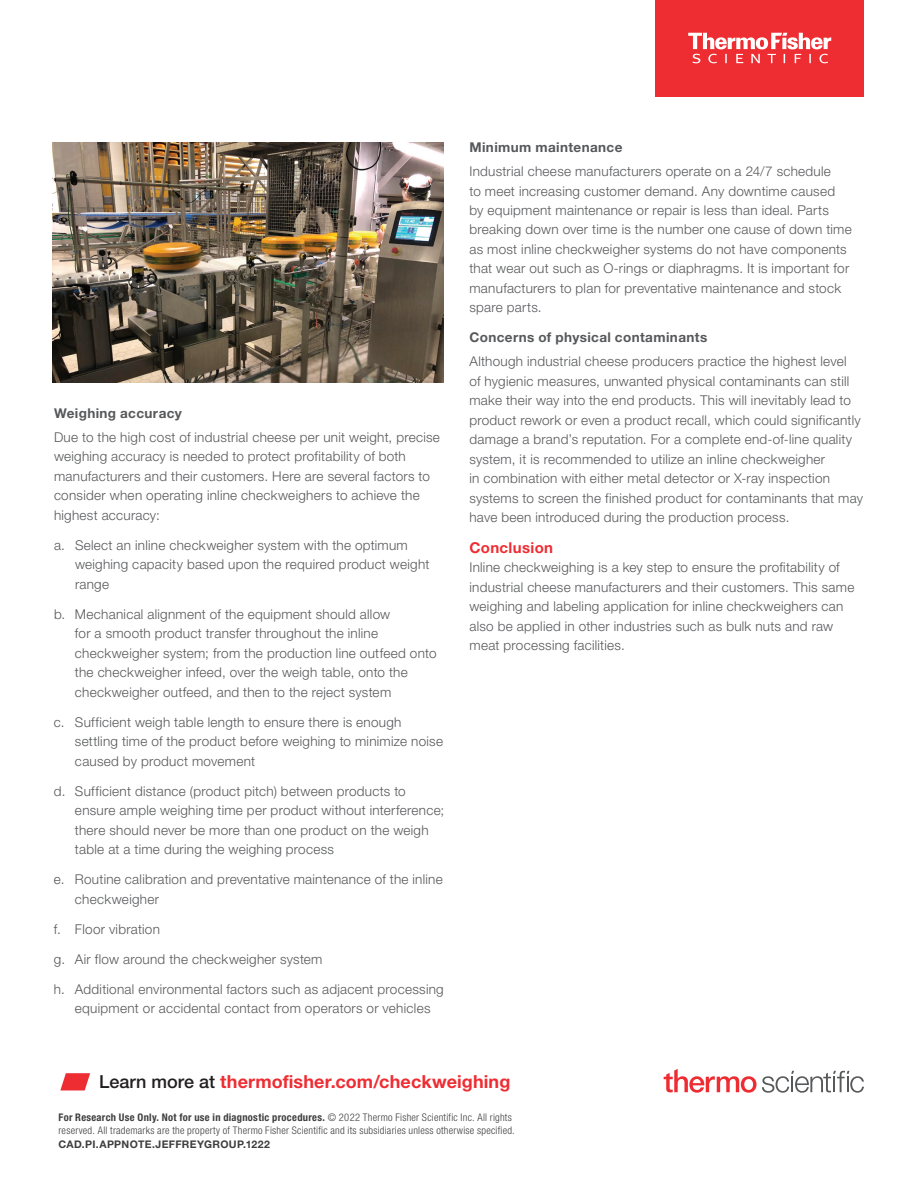
<style>
.page{position:relative;width:918px;height:1188px;background:#fff}
.page>*{position:absolute;margin:0;border:0;box-sizing:border-box;transform-origin:0 0}
.t1{font:700 18px "Helvetica Neue LTW1 G";letter-spacing:.005em;color:#ee2d33}
.t2{font:700 15px "Helvetica Neue LTW1 G";letter-spacing:.025em;color:#ee2d33}
.t3{font:300 13.5px/19.5px "Helvetica Neue LTW1 G";letter-spacing:.02em;color:#57585a}
.t4{font:700 13.5px "Helvetica Neue LTW1 G";letter-spacing:.03em;color:#57585a}
.t5{font:300 condensed 10.5px/13.5px "Helvetica Neue LTW1 G";letter-spacing:.025em;color:#3e3e3f}
.t6{font:700 10.5px "Helvetica Neue LTW1 G";letter-spacing:.03em;color:#3e3e3f}
.s1{font-weight:500;color:#231f20}
.s2{font-weight:700}
</style>
<div class="page">
<div style="left:656px;top:0;width:208px;height:96px;background:#ee2d33"></div>
<svg style="left:688px;top:33px;width:143px;height:30px"></svg>
<svg style="left:60px;top:1073px;width:30px;height:17px"></svg>
<img style="left:52px;top:143px;width:392px;height:239px">
<svg style="left:664px;top:1069px;width:200px;height:24px"></svg>
<p class="t4" style="left:54px;top:405px;width:129px">Weighing accuracy</p>
<p class="t3" style="left:54px;top:427px;width:387px">Due to the high cost of industrial cheese per unit weight, precise weighing accuracy is needed to protect profitability of both manufacturers and their customers. Here are several factors to consider when operating inline checkweighers to achieve the highest accuracy:</p>
<p class="t3" style="left:75px;top:535px;width:356px;text-indent:-21px">a. Select an inline checkweigher system with the optimum weighing capacity based upon the required product weight range</p>
<p class="t3" style="left:75px;top:604px;width:363px;text-indent:-21px">b. Mechanical alignment of the equipment should allow<br>for a smooth product transfer throughout the inline checkweigher system; from the production line outfeed onto the checkweigher infeed, over the weigh table, onto the checkweigher outfeed, and then to the reject system</p>
<p class="t3" style="left:75px;top:712px;width:370px;text-indent:-21px">c. Sufficient weigh table length to ensure there is enough settling time of the product before weighing to minimize noise caused by product movement</p>
<p class="t3" style="left:75px;top:781px;width:371px;text-indent:-21px">d. Sufficient distance (product pitch) between products to ensure ample weighing time per product without interference; there should never be more than one product on the weigh table at a time during the weighing process</p>
<p class="t3" style="left:75px;top:869px;width:369px;text-indent:-21px">e. Routine calibration and preventative maintenance of the inline checkweigher</p>
<p class="t3" style="left:54px;top:919px;width:108px">f. Floor vibration</p>
<p class="t3" style="left:54px;top:949px;width:270px">g. Air flow around the checkweigher system</p>
<p class="t3" style="left:54px;top:979px;width:391px;text-align:center">h. Additional environmental factors such as adjacent processing equipment or accidental contact from operators or vehicles</p>
<p class="t4" style="left:469px;top:139px;width:155px">Minimum maintenance</p>
<p class="t3" style="left:469px;top:161px;width:384px">Industrial cheese manufacturers operate on a 24/7 schedule<br>to meet increasing customer demand. Any downtime caused by equipment maintenance or repair is less than ideal. Parts breaking down over time is the number one cause of down time as most inline checkweigher systems do not have components that wear out such as O-rings or diaphragms. It is important for manufacturers to plan for preventative maintenance and stock spare parts.</p>
<p class="t4" style="left:469px;top:329px;width:239px">Concerns of physical contaminants</p>
<p class="t3" style="left:469px;top:352px;width:395px">Although industrial cheese producers practice the highest level<br>of hygienic measures, unwanted physical contaminants can still make their way into the end products. This will inevitably lead to product rework or even a product recall, which could significantly damage a brand’s reputation. For a complete end-of-line quality system, it is recommended to utilize an inline checkweigher<br>in combination with either metal detector or X-ray inspection systems to screen the finished product for contaminants that may have been introduced during the production process.</p>
<p class="t2" style="left:470px;top:538px;width:85px">Conclusion</p>
<p class="t3" style="left:470px;top:558px;width:386px">Inline checkweighing is a key step to ensure the profitability of industrial cheese manufacturers and their customers. This same weighing and labeling application for inline checkweighers can also be applied in other industries such as bulk nuts and raw meat processing facilities.</p>
<h1 class="t1" style="left:99px;top:1071px;width:413px"><span class="s1">Learn more at</span> thermofisher.com/checkweighing</h1>
<p class="t5" style="left:58px;top:1110px;width:458px"><span class="s2">For Research Use Only. Not for use in diagnostic procedures.</span> © 2022 Thermo Fisher Scientific Inc. All rights reserved. All trademarks are the property of Thermo Fisher Scientific and its subsidiaries unless otherwise specified.</p>
<p class="t6" style="left:58px;top:1137px;width:213px">CAD.PI.APPNOTE.JEFFREYGROUP.1222</p>
</div>
